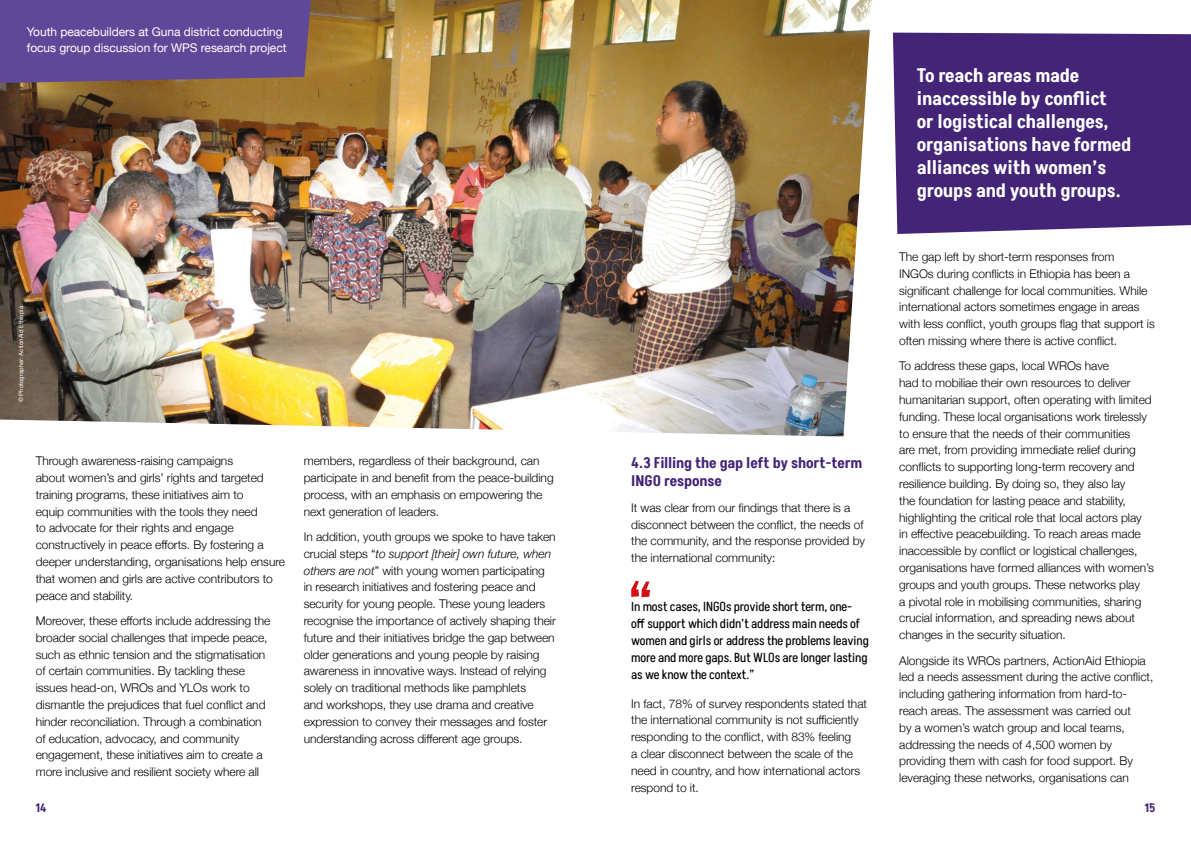
<style>
.page{position:relative;width:1191px;height:842px;background:#fff}
.page>*{position:absolute;margin:0;border:0;box-sizing:border-box;transform-origin:0 0}
.t1{font:600 19px/23px "Akshar";letter-spacing:-.005em;color:#fff}
.t2{font:600 15px/18px "Akshar";letter-spacing:-.005em;color:#432477}
.t3{font:13px/17px "Akshar";letter-spacing:-.005em;color:#000}
.t4{font:300 12px/16.8px "Helvetica Neue";letter-spacing:-.005em;color:#000}
.t5{font:12px/16.8px "Helvetica Neue";letter-spacing:-.005em;color:#fff}
.t6{font:600 12px "Akshar";color:#432477}
.t7{font:6px "Helvetica Neue";color:#fff}
.s1{font-style:italic}
</style>
<div class="page">
<img style="left:0;top:0;width:871px;height:437px">
<div style="left:0;top:0;width:311px;height:83px;background:#5e4998"></div>
<svg style="left:631px;top:581px;width:19px;height:16px"></svg>
<div style="left:893px;top:33px;width:298px;height:201px;background:#432477"></div>
<p class="t5" style="left:27px;top:24px;width:261px">Youth peacebuilders at Guna district conducting focus group discussion for WPS research project</p>
<p class="t7" style="left:17px;top:402px;width:97px;rotate:-90deg">© Photographer: ActionAid Ethiopia</p>
<p class="t4" style="left:36px;top:452px;width:251px">Through awareness-raising campaigns<br>about women’s and girls’ rights and targeted training programs, these initiatives aim to<br>equip communities with the tools they need<br>to advocate for their rights and engage constructively in peace efforts. By fostering a deeper understanding, organisations help ensure that women and girls are active contributors to peace and stability.</p>
<p class="t4" style="left:36px;top:611px;width:236px">Moreover, these efforts include addressing the broader social challenges that impede peace, such as ethnic tension and the stigmatisation of certain communities. By tackling these issues head-on, WROs and YLOs work to dismantle the prejudices that fuel conflict and hinder reconciliation. Through a combination of education, advocacy, and community engagement, these initiatives aim to create a more inclusive and resilient society where all</p>
<p class="t4" style="left:304px;top:452px;width:251px">members, regardless of their background, can participate in and benefit from the peace-building process, with an emphasis on empowering the next generation of leaders.</p>
<p class="t4" style="left:304px;top:527px;width:254px">In addition, youth groups we spoke to have taken crucial steps “<span class="s1">to support [their] own future, when others are not</span>” with young women participating in research initiatives and fostering peace and security for young people. These young leaders recognise the importance of actively shaping their future and their initiatives bridge the gap between older generations and young people by raising awareness in innovative ways. Instead of relying solely on traditional methods like pamphlets<br>and workshops, they use drama and creative expression to convey their messages and foster understanding across different age groups.</p>
<p class="t2" style="left:631px;top:454px;width:233px">4.3 Filling the gap left by short-term<br>INGO response</p>
<p class="t4" style="left:631px;top:498px;width:235px">It was clear from our findings that there is a disconnect between the conflict, the needs of the community, and the response provided by the international community:</p>
<p class="t3" style="left:631px;top:598px;width:239px">In most cases, INGOs provide short term, one&shy;off support which didn’t address main needs of women and girls or address the problems leaving more and more gaps. But WLOs are longer lasting as we know the context.”</p>
<p class="t4" style="left:631px;top:694px;width:237px">In fact, 78% of survey respondents stated that the international community is not sufficiently responding to the conflict, with 83% feeling<br>a clear disconnect between the scale of the need in country, and how international actors respond to it.</p>
<h1 class="t1" style="left:917px;top:65px;width:216px">To reach areas made inaccessible by conflict<br>or logistical challenges, organisations have formed alliances with women’s groups and youth groups.</h1>
<p class="t4" style="left:899px;top:248px;width:257px">The gap left by short-term responses from<br>INGOs during conflicts in Ethiopia has been a significant challenge for local communities. While international actors sometimes engage in areas with less conflict, youth groups flag that support is often missing where there is active conflict.</p>
<p class="t4" style="left:899px;top:357px;width:256px">To address these gaps, local WROs have<br>had to mobiliae their own resources to deliver humanitarian support, often operating with limited funding. These local organisations work tirelessly to ensure that the needs of their communities<br>are met, from providing immediate relief during conflicts to supporting long-term recovery and resilience building. By doing so, they also lay<br>the foundation for lasting peace and stability, highlighting the critical role that local actors play<br>in effective peacebuilding. To reach areas made inaccessible by conflict or logistical challenges, organisations have formed alliances with women’s groups and youth groups. These networks play<br>a pivotal role in mobilising communities, sharing crucial information, and spreading news about changes in the security situation.</p>
<p class="t4" style="left:899px;top:651px;width:256px">Alongside its WROs partners, ActionAid Ethiopia led a needs assessment during the active conflict, including gathering information from hard-to&shy;reach areas. The assessment was carried out<br>by a women’s watch group and local teams, addressing the needs of 4,500 women by providing them with cash for food support. By leveraging these networks, organisations can</p>
<p class="t6" style="left:35px;top:800px;width:13px">14</p>
<p class="t6" style="left:1144px;top:800px;width:13px">15</p>
</div>
